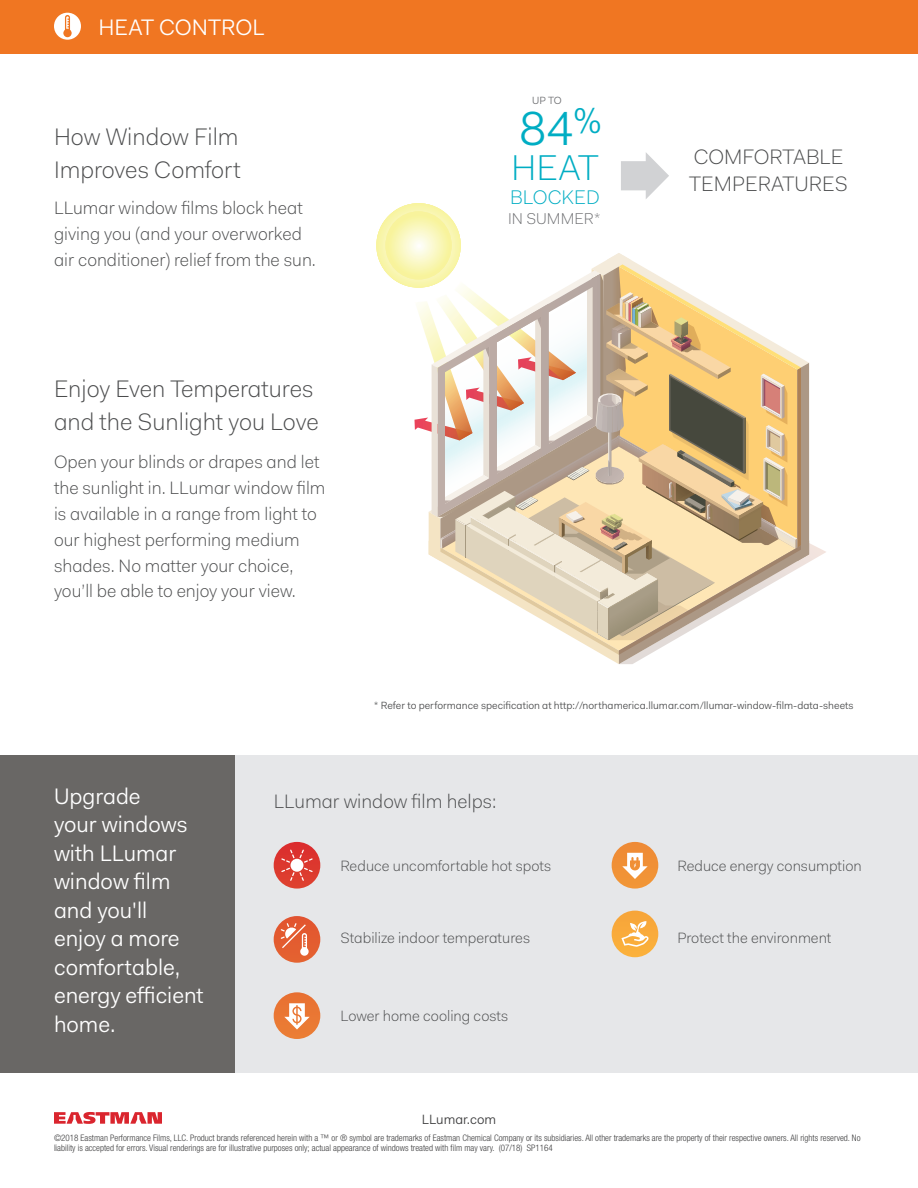
<style>
.page{position:relative;width:918px;height:1188px;background:#fff}
.page>*{position:absolute;margin:0;border:0;box-sizing:border-box;transform-origin:0 0}
.t1{font:48px "L Lumar Fakt Pro Blond";color:#00adc3}
.t2{font:300 36px "L Lumar Fakt Pro";color:#00adc3}
.t3{font:300 24px/33px "L Lumar Fakt Pro";color:#4b4c4d}
.t4{font:22.5px/28.5px "L Lumar Fakt Pro Blond";color:#fff}
.t5{font:300 21px "L Lumar Fakt Pro";color:#4b4c4d}
.t6{font:300 19.8px "L Lumar Fakt Pro";color:#00adc3}
.t7{font:300 19.5px "L Lumar Fakt Pro";color:#4b4c4d}
.t8{font:300 18px/25.8px "L Lumar Fakt Pro";color:#4b4c4d}
.t9{font:300 15.75px "L Lumar Fakt Pro";color:#6c6d70}
.t10{font:300 15px "L Lumar Fakt Pro";color:#4b4c4d}
.t11{font:13.5px "L Lumar Fakt Pro Blond";color:#3e3e3f}
.t12{font:10.5px "L Lumar Fakt Pro Blond";color:#4b4c4d}
.t13{font:10.5px "L Lumar Fakt Pro Blond";color:#6c6d70}
.t14{font:300 condensed 9px/9.8px "Helvetica Neue";color:#3e3e3f}
</style>
<div class="page">
<div style="left:0;top:0;width:918px;height:53px;background:#f07622"></div>
<svg style="left:54px;top:13px;width:27px;height:27px"></svg>
<div style="left:0;top:756px;width:918px;height:317px;background:#e6e7e9"></div>
<div style="left:0;top:756px;width:234px;height:317px;background:#696765"></div>
<svg style="left:274px;top:842px;width:46px;height:47px"></svg>
<svg style="left:281px;top:850px;width:32px;height:31px"></svg>
<div style="left:612px;top:842px;width:46px;height:47px;background:#f09036;border-radius:23px"></div>
<svg style="left:622px;top:853px;width:26px;height:26px"></svg>
<svg style="left:274px;top:916px;width:46px;height:47px"></svg>
<svg style="left:281px;top:923px;width:28px;height:33px"></svg>
<div style="left:274px;top:992px;width:46px;height:47px;background:#ea7734;border-radius:23px"></div>
<svg style="left:284px;top:1003px;width:26px;height:27px"></svg>
<div style="left:612px;top:911px;width:46px;height:46px;background:#f9ab3a;border-radius:23px"></div>
<svg style="left:621px;top:921px;width:28px;height:26px"></svg>
<svg style="left:54px;top:1112px;width:108px;height:12px"></svg>
<svg style="left:809px;top:445px;width:17px;height:117px"></svg>
<div style="left:376px;top:203px;width:85px;height:85px;background:#f8f5a7;border-radius:42px"></div>
<svg style="left:385px;top:211px;width:424px;height:453px"></svg>
<svg style="left:621px;top:153px;width:48px;height:46px"></svg>
<p class="t4" style="left:98px;top:12px;width:168px">HEAT CONTROL</p>
<p class="t3" style="left:54px;top:120px;width:188px">How Window Film<br>Improves Comfort</p>
<p class="t8" style="left:54px;top:195px;width:263px">LLumar window films block heat giving you (and your overworked air conditioner) relief from the sun.</p>
<p class="t3" style="left:54px;top:372px;width:266px">Enjoy Even Temperatures and the Sunlight you Love</p>
<p class="t8" style="left:54px;top:449px;width:273px">Open your blinds or drapes and let the sunlight in. LLumar window film is available in a range from light to our highest performing medium shades. No matter your choice, you’ll be able to enjoy your view.</p>
<p class="t13" style="left:532px;top:94px;width:31px">UP TO</p>
<p class="t1" style="left:519px;top:96px;width:84px">84<sup>%</sup></p>
<p class="t2" style="left:511px;top:143px;width:89px">HEAT</p>
<p class="t6" style="left:510px;top:184px;width:91px">BLOCKED</p>
<p class="t9" style="left:508px;top:208px;width:94px">IN SUMMER*</p>
<p class="t5" style="left:694px;top:143px;width:151px">COMFORTABLE</p>
<p class="t5" style="left:689px;top:170px;width:160px">TEMPERATURES</p>
<p class="t12" style="left:374px;top:698px;width:481px">* Refer to performance specification at http://northamerica.llumar.com/llumar-window-film-data-sheets</p>
<p class="t4" style="left:54px;top:782px;width:151px">Upgrade<br>your windows with LLumar window film and you'll enjoy a more comfortable, energy efficient home.</p>
<p class="t7" style="left:274px;top:789px;width:224px">LLumar window film helps:</p>
<p class="t10" style="left:340px;top:856px;width:212px">Reduce uncomfortable hot spots</p>
<p class="t10" style="left:677px;top:856px;width:186px">Reduce energy consumption</p>
<p class="t10" style="left:677px;top:927px;width:156px">Protect the environment</p>
<p class="t10" style="left:340px;top:928px;width:191px">Stabilize indoor temperatures</p>
<p class="t10" style="left:340px;top:1006px;width:169px">Lower home cooling costs</p>
<p class="t11" style="left:422px;top:1110px;width:76px">LLumar.com</p>
<p class="t14" style="left:54px;top:1133px;width:808px">©2018 Eastman Performance Films, LLC. Product brands referenced herein with a ™ or ® symbol are trademarks of Eastman Chemical Company or its subsidiaries. All other trademarks are the property of their respective owners. All rights reserved. No liability is accepted for errors. Visual renderings are for illustrative purposes only; actual appearance of windows treated with film may vary. (07/18) SP1164</p>
</div>
